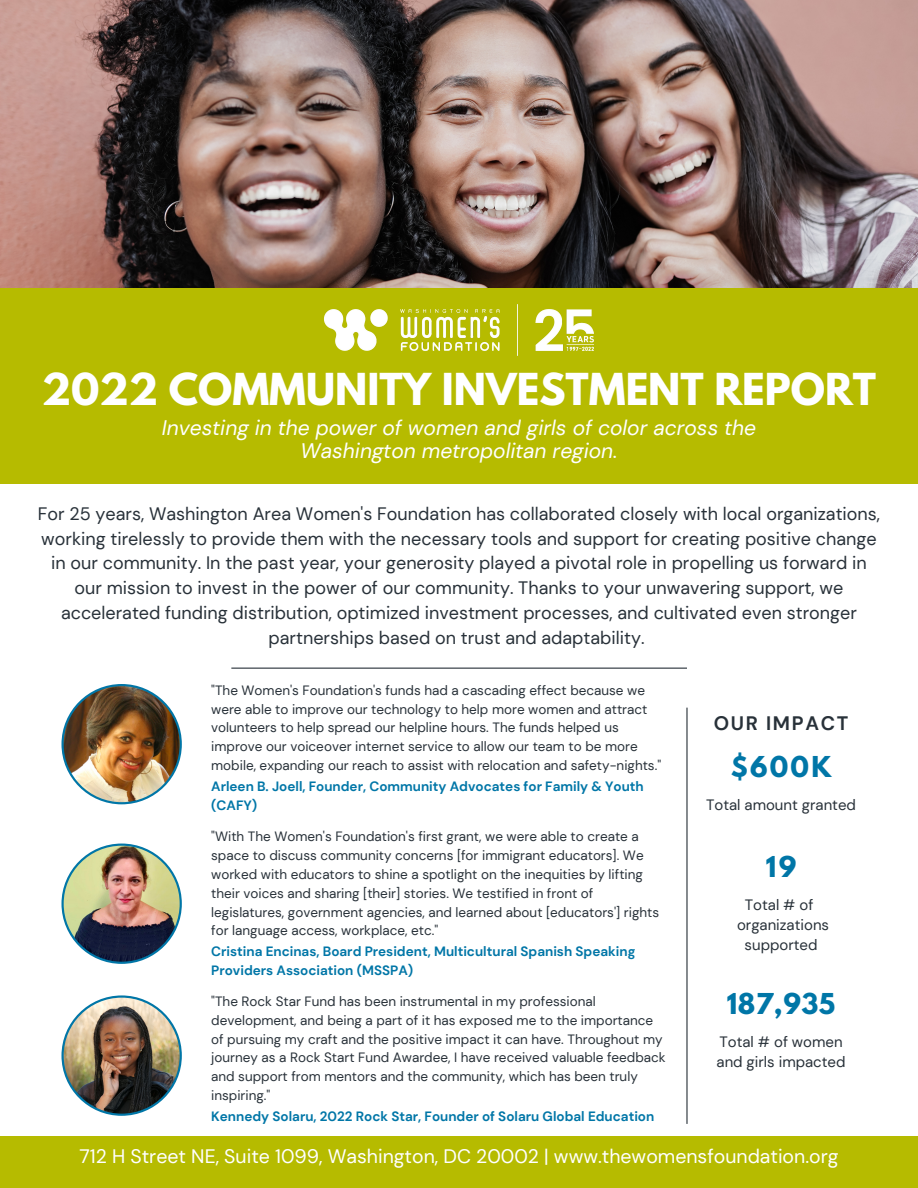
<style>
.page{position:relative;width:918px;height:1188px;background:#fff}
.page>*{position:absolute;margin:0;border:0;box-sizing:border-box;transform-origin:0 0}
.t1{font:700 39px "League Spartan";color:#fff}
.t2{font:700 25.5px "League Spartan";letter-spacing:.055em;color:#0076a7}
.t3{font:italic 21px "DM Sans";color:#fff}
.t4{font:19.5px "DM Sans";color:#fff}
.t5{font:700 19.5px "DM Sans";letter-spacing:.085em;color:#283139}
.t6{font:18px/24.8px "DM Sans";color:#283139;text-align:center}
.t7{font:15px/20.2px "DM Sans";color:#283139;text-align:center}
.t8{font:13.5px/18.9px "DM Sans";color:#283139}
.t9{font:700 13.5px/18.9px "DM Sans";color:#0076a7}
</style>
<div class="page">
<img style="left:0;top:0;width:918px;height:288px">
<hr style="left:686px;top:708px;width:2px;height:416px;background:#283139">
<div style="left:0;top:288px;width:918px;height:195px;background:#b6bb00"></div>
<img style="left:323px;top:304px;width:271px;height:52px">
<div style="left:0;top:1137px;width:918px;height:51px;background:#b6bb00"></div>
<img style="left:61px;top:995px;width:121px;height:121px">
<hr style="left:231px;top:668px;width:456px;height:1px;background:#283139">
<img style="left:61px;top:844px;width:121px;height:120px">
<img style="left:61px;top:684px;width:121px;height:120px">
<p class="t1" style="left:42px;top:370px;width:836px">2022 COMMUNITY INVESTMENT REPORT</p>
<p class="t3" style="left:162px;top:414px;width:596px">Investing in the power of women and girls of color across the</p>
<p class="t3" style="left:301px;top:437px;width:318px">Washington metropolitan region.</p>
<p class="t6" style="left:38px;top:501px;width:844px">For 25 years, Washington Area Women's Foundation has collaborated closely with local organizations, working tirelessly to provide them with the necessary tools and support for creating positive change in our community. In the past year, your generosity played a pivotal role in propelling us forward in our mission to invest in the power of our community. Thanks to your unwavering support, we accelerated funding distribution, optimized investment processes, and cultivated even stronger partnerships based on trust and adaptability.</p>
<p class="t8" style="left:211px;top:681px;width:451px">"The Women's Foundation's funds had a cascading effect because we were able to improve our technology to help more women and attract volunteers to help spread our helpline hours. The funds helped us improve our voiceover internet service to allow our team to be more mobile, expanding our reach to assist with relocation and safety-nights."</p>
<p class="t9" style="left:211px;top:777px;width:434px">Arleen B. Joell, Founder, Community Advocates for Family &amp; Youth (CAFY)</p>
<p class="t8" style="left:211px;top:827px;width:449px">"With The Women's Foundation's first grant, we were able to create a space to discuss community concerns [for immigrant educators]. We worked with educators to shine a spotlight on the inequities by lifting their voices and sharing [their] stories. We testified in front of legislatures, government agencies, and learned about [educators'] rights for language access, workplace, etc."</p>
<p class="t9" style="left:211px;top:942px;width:426px">Cristina Encinas, Board President, Multicultural Spanish Speaking<br>Providers Association (MSSPA)</p>
<p class="t8" style="left:211px;top:992px;width:456px">"The Rock Star Fund has been instrumental in my professional development, and being a part of it has exposed me to the importance of pursuing my craft and the positive impact it can have. Throughout my journey as a Rock Start Fund Awardee, I have received valuable feedback and support from mentors and the community, which has been truly inspiring."</p>
<p class="t9" style="left:211px;top:1107px;width:445px">Kennedy Solaru, 2022 Rock Star, Founder of Solaru Global Education</p>
<p class="t5" style="left:714px;top:711px;width:136px">OUR IMPACT</p>
<p class="t2" style="left:731px;top:754px;width:102px">$600K</p>
<p class="t7" style="left:706px;top:795px;width:151px">Total amount granted</p>
<p class="t2" style="left:766px;top:854px;width:32px">19</p>
<p class="t7" style="left:737px;top:894px;width:94px">Total # of organizations supported</p>
<p class="t2" style="left:727px;top:991px;width:110px">187,935</p>
<p class="t7" style="left:717px;top:1031px;width:131px;text-align:left">Total # of women and girls impacted</p>
<p class="t4" style="left:79px;top:1144px;width:761px">712 H Street NE, Suite 1099, Washington, DC 20002 | www.thewomensfoundation.org</p>
</div>
